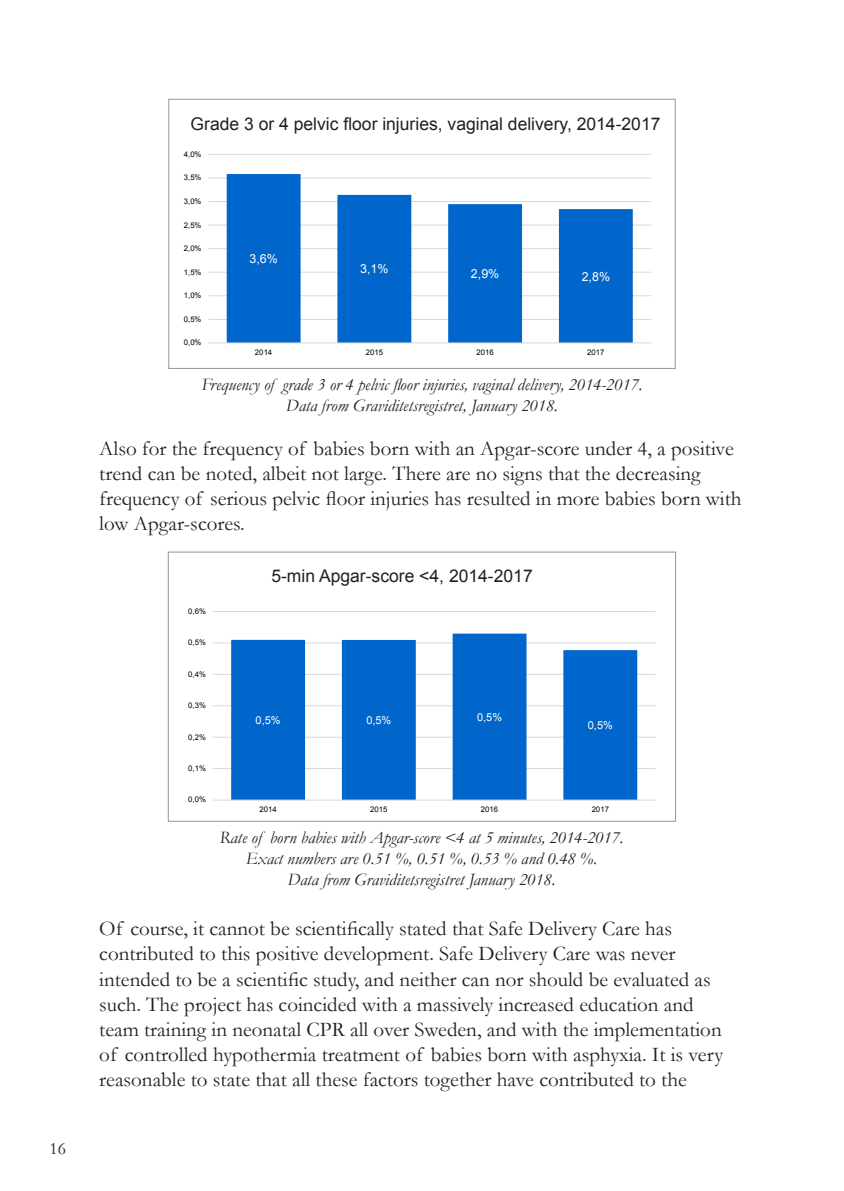
<style>
.page{position:relative;width:844px;height:1191px;background:#fff}
.page>*{position:absolute;margin:0;border:0;box-sizing:border-box;transform-origin:0 0}
.t1{font:21px/25.2px "Garamond";color:#231f20}
.t2{font:italic 17.5px/21px "Garamond";color:#231f20;text-align:center}
.t3{font:17.5px "Arial";color:#231f20}
.t4{font:17.5px "Garamond";color:#231f20}
.t5{font:12.42px "Arial";color:#fff}
.t6{font:10.85px "Arial";color:#fff}
.t7{font:7.7px "Arial";color:#000}
</style>
<div class="page">
<hr style="left:208px;top:319px;width:443px;height:1px;background:#d9d9d9">
<hr style="left:208px;top:295px;width:443px;height:1px;background:#d9d9d9">
<hr style="left:208px;top:272px;width:443px;height:1px;background:#d9d9d9">
<hr style="left:208px;top:248px;width:443px;height:1px;background:#d9d9d9">
<hr style="left:208px;top:225px;width:443px;height:1px;background:#d9d9d9">
<hr style="left:208px;top:201px;width:443px;height:1px;background:#d9d9d9">
<hr style="left:208px;top:178px;width:443px;height:1px;background:#d9d9d9">
<hr style="left:208px;top:154px;width:443px;height:1px;background:#d9d9d9">
<svg style="left:227px;top:174px;width:405px;height:169px;fill:#06c"></svg>
<hr style="left:208px;top:343px;width:443px;height:1px;background:#d9d9d9">
<div style="left:168px;top:99px;width:507px;height:270px;border:1px solid #939598"></div>
<hr style="left:213px;top:768px;width:442px;height:1px;background:#d9d9d9">
<hr style="left:213px;top:737px;width:442px;height:1px;background:#d9d9d9">
<hr style="left:213px;top:705px;width:442px;height:1px;background:#d9d9d9">
<hr style="left:213px;top:674px;width:442px;height:1px;background:#d9d9d9">
<hr style="left:213px;top:642px;width:442px;height:1px;background:#d9d9d9">
<hr style="left:213px;top:611px;width:442px;height:1px;background:#d9d9d9">
<svg style="left:231px;top:633px;width:406px;height:167px;fill:#06c"></svg>
<hr style="left:213px;top:800px;width:442px;height:1px;background:#d9d9d9">
<div style="left:168px;top:551px;width:507px;height:270px;border:1px solid #939598"></div>
<p class="t4" style="left:50px;top:1136px;width:18px">16</p>
<p class="t3" style="left:190px;top:113px;width:471px">Grade 3 or 4 pelvic floor injuries, vaginal delivery, 2014-2017</p>
<p class="t7" style="left:184px;top:149px;width:19px">4,0%</p>
<p class="t7" style="left:184px;top:173px;width:19px">3,5%</p>
<p class="t7" style="left:184px;top:196px;width:19px">3,0%</p>
<p class="t7" style="left:184px;top:220px;width:19px">2,5%</p>
<p class="t7" style="left:184px;top:243px;width:19px">2,0%</p>
<p class="t7" style="left:184px;top:267px;width:19px">1,5%</p>
<p class="t7" style="left:184px;top:290px;width:19px">1,0%</p>
<p class="t7" style="left:184px;top:314px;width:19px">0,5%</p>
<p class="t7" style="left:184px;top:338px;width:19px">0,0%</p>
<p class="t5" style="left:249px;top:250px;width:30px">3,6%</p>
<p class="t5" style="left:360px;top:261px;width:30px">3,1%</p>
<p class="t5" style="left:471px;top:265px;width:30px">2,9%</p>
<p class="t5" style="left:581px;top:268px;width:30px">2,8%</p>
<p class="t7" style="left:255px;top:347px;width:19px">2014</p>
<p class="t7" style="left:365px;top:347px;width:19px">2015</p>
<p class="t7" style="left:476px;top:347px;width:19px">2016</p>
<p class="t7" style="left:587px;top:347px;width:19px">2017</p>
<p class="t2" style="left:201px;top:374px;width:442px">Frequency of grade 3 or 4 pelvic floor injuries, vaginal delivery, 2014-2017.<br>Data from Graviditetsregistret, January 2018.</p>
<p class="t1" style="left:99px;top:435px;width:643px">Also for the frequency of babies born with an Apgar-score under 4, a positive trend can be noted, albeit not large. There are no signs that the decreasing frequency of serious pelvic floor injuries has resulted in more babies born with low Apgar-scores.</p>
<p class="t7" style="left:188px;top:606px;width:19px">0,6%</p>
<p class="t7" style="left:188px;top:637px;width:19px">0,5%</p>
<p class="t7" style="left:188px;top:669px;width:19px">0,4%</p>
<p class="t7" style="left:188px;top:700px;width:19px">0,3%</p>
<p class="t7" style="left:188px;top:732px;width:19px">0,2%</p>
<p class="t7" style="left:188px;top:763px;width:19px">0,1%</p>
<p class="t7" style="left:188px;top:794px;width:19px">0,0%</p>
<p class="t3" style="left:271px;top:564px;width:263px">5-min Apgar-score &lt;4, 2014-2017</p>
<p class="t6" style="left:255px;top:713px;width:26px">0,5%</p>
<p class="t6" style="left:366px;top:713px;width:26px">0,5%</p>
<p class="t6" style="left:477px;top:710px;width:26px">0,5%</p>
<p class="t6" style="left:587px;top:718px;width:26px">0,5%</p>
<p class="t7" style="left:259px;top:804px;width:19px">2014</p>
<p class="t7" style="left:370px;top:804px;width:19px">2015</p>
<p class="t7" style="left:481px;top:804px;width:19px">2016</p>
<p class="t7" style="left:591px;top:804px;width:19px">2017</p>
<p class="t2" style="left:219px;top:826px;width:406px">Rate of born babies with Apgar-score &lt;4 at 5 minutes, 2014-2017.<br>Exact numbers are 0.51 %, 0.51 %, 0.53 % and 0.48 %.<br>Data from Graviditetsregistret January 2018.</p>
<p class="t1" style="left:99px;top:915px;width:625px">Of course, it cannot be scientifically stated that Safe Delivery Care has contributed to this positive development. Safe Delivery Care was never intended to be a scientific study, and neither can nor should be evaluated as such. The project has coincided with a massively increased education and team training in neonatal CPR all over Sweden, and with the implementation of controlled hypothermia treatment of babies born with asphyxia. It is very reasonable to state that all these factors together have contributed to the</p>
</div>
